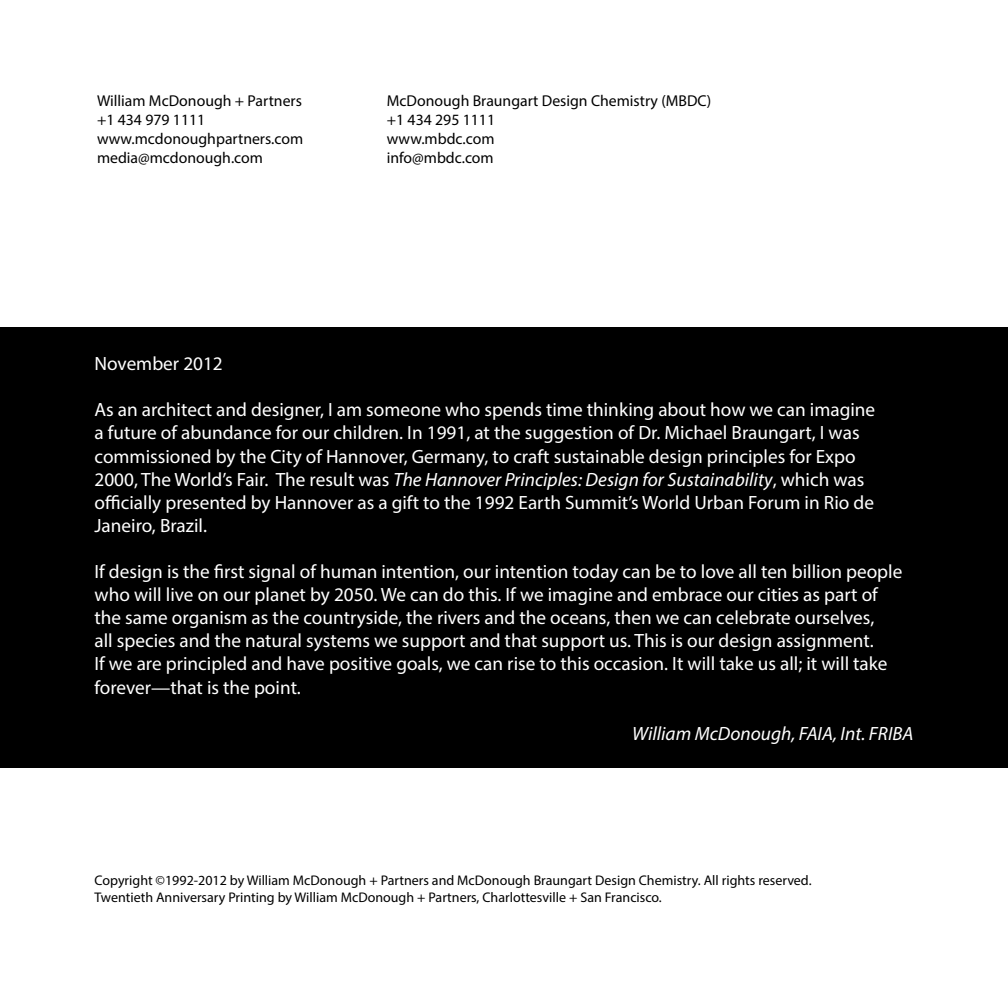
<style>
.page{position:relative;width:1008px;height:1008px;background:#fff}
.page>*{position:absolute;margin:0;border:0;box-sizing:border-box;transform-origin:0 0}
.t1{font:19.25px/23.1px "Myriad Pro";color:#fff}
.t2{font:italic 19.25px "Myriad Pro";color:#fff}
.t3{font:15.75px/18.9px "Myriad Pro";color:#000}
.t4{font:14px/16.8px "Myriad Pro";color:#000}
.s1{font-style:italic}
</style>
<div class="page">
<div style="left:0;top:327px;width:1008px;height:441px;background:#000"></div>
<p class="t3" style="left:97px;top:91px;width:208px">William McDonough + Partners +1 434 979 1111 www.mcdonoughpartners.com media@mcdonough.com</p>
<p class="t3" style="left:387px;top:91px;width:326px">McDonough Braungart Design Chemistry (MBDC) +1 434 295 1111<br>www.mbdc.com<br>info@mbdc.com</p>
<p class="t1" style="left:94px;top:352px;width:130px">November 2012</p>
<p class="t1" style="left:94px;top:398px;width:782px">As an architect and designer, I am someone who spends time thinking about how we can imagine a future of abundance for our children. In 1991, at the suggestion of Dr. Michael Braungart, I was commissioned by the City of Hannover, Germany, to craft sustainable design principles for Expo 2000, The World’s Fair. The result was <span class="s1">The Hannover Principles: Design for Sustainability</span>, which was officially presented by Hannover as a gift to the 1992 Earth Summit’s World Urban Forum in Rio de Janeiro, Brazil.</p>
<p class="t1" style="left:94px;top:560px;width:809px">If design is the first signal of human intention, our intention today can be to love all ten billion people who will live on our planet by 2050. We can do this. If we imagine and embrace our cities as part of the same organism as the countryside, the rivers and the oceans, then we can celebrate ourselves,<br>all species and the natural systems we support and that support us. This is our design assignment.<br>If we are principled and have positive goals, we can rise to this occasion. It will take us all; it will take forever—that is the point.</p>
<p class="t2" style="left:632px;top:721px;width:283px">William McDonough, FAIA, Int. FRIBA</p>
<p class="t4" style="left:94px;top:872px;width:719px">Copyright ©1992-2012 by William McDonough + Partners and McDonough Braungart Design Chemistry. All rights reserved.<br>Twentieth Anniversary Printing by William McDonough + Partners, Charlottesville + San Francisco.</p>
</div>
